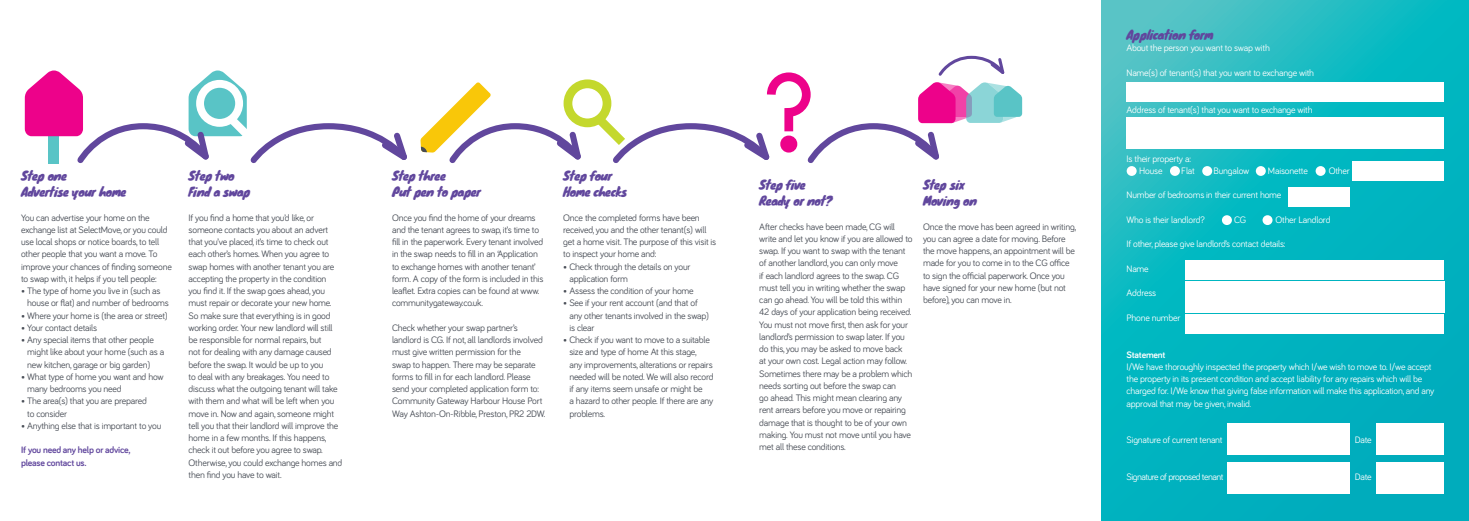
<style>
.page{position:relative;width:1469px;height:521px;background:#fff}
.page>*{position:absolute;margin:0;border:0;box-sizing:border-box;transform-origin:0 0}
.t1{font:12.25px "Knewave";letter-spacing:-.04em;color:#61479d}
.t2{font:9.62px/12.2px "Bariol";letter-spacing:-.02em;color:#464b54}
.t3{font:9.62px/12.2px "Bariol";letter-spacing:-.02em;color:#fff}
.t4{font:700 9.62px/12.2px "Bariol";letter-spacing:-.02em;color:#61479d}
.t5{font:9.62px "Bariol";letter-spacing:-.05em;color:#fff}
.t6{font:700 9.62px "Bariol";letter-spacing:-.02em;color:#fff}
</style>
<div class="page">
<svg style="left:1101px;top:0;width:367px;height:521px;background:#10b7c1"></svg>
<div style="left:1126px;top:82px;width:317px;height:20px;background:#fff"></div>
<div style="left:1126px;top:117px;width:317px;height:32px;background:#fff"></div>
<div style="left:1352px;top:161px;width:91px;height:19px;background:#fff"></div>
<div style="left:1126px;top:166px;width:10px;height:10px;background:#fff;border-radius:50%"></div>
<div style="left:1169px;top:166px;width:10px;height:10px;background:#fff;border-radius:50%"></div>
<div style="left:1202px;top:166px;width:10px;height:10px;background:#fff;border-radius:50%"></div>
<div style="left:1255px;top:166px;width:10px;height:10px;background:#fff;border-radius:50%"></div>
<div style="left:1315px;top:166px;width:10px;height:10px;background:#fff;border-radius:50%"></div>
<div style="left:1288px;top:187px;width:61px;height:20px;background:#fff"></div>
<div style="left:1184px;top:260px;width:259px;height:19px;background:#fff"></div>
<div style="left:1184px;top:314px;width:259px;height:20px;background:#fff"></div>
<div style="left:1184px;top:281px;width:259px;height:31px;background:#fff"></div>
<div style="left:1226px;top:423px;width:123px;height:31px;background:#fff"></div>
<div style="left:1226px;top:462px;width:123px;height:31px;background:#fff"></div>
<div style="left:1375px;top:423px;width:68px;height:31px;background:#fff"></div>
<div style="left:1375px;top:462px;width:68px;height:31px;background:#fff"></div>
<div style="left:1221px;top:215px;width:10px;height:10px;background:#fff;border-radius:50%"></div>
<div style="left:1262px;top:215px;width:10px;height:10px;background:#fff;border-radius:50%"></div>
<svg style="left:25px;top:55px;width:997px;height:109px"></svg>
<div style="left:780px;top:136px;width:17px;height:17px;border:9px solid #ed028a;border-radius:50%"></div>
<p class="t1" style="left:21px;top:166px;width:47px">Step one</p>
<p class="t1" style="left:21px;top:182px;width:107px">Advertise your home</p>
<p class="t2" style="left:21px;top:211px;width:152px">You can advertise your home on the exchange list at SelectMove, or you could use local shops or notice boards, to tell other people that you want a move. To improve your chances of finding someone to swap with, it helps if you tell people:</p>
<p class="t2" style="left:27px;top:284px;width:143px;text-indent:-6px">• The type of home you live in (such as house or flat) and number of bedrooms</p>
<p class="t2" style="left:21px;top:309px;width:148px">• Where your home is (the area or street)</p>
<p class="t2" style="left:21px;top:321px;width:78px">• Your contact details</p>
<p class="t2" style="left:27px;top:333px;width:138px;text-indent:-6px">• Any special items that other people might like about your home (such as a new kitchen, garage or big garden)</p>
<p class="t2" style="left:27px;top:370px;width:138px;text-indent:-6px">• What type of home you want and how many bedrooms you need</p>
<p class="t2" style="left:27px;top:394px;width:121px;text-indent:-6px">• The area(s) that you are prepared to consider</p>
<p class="t2" style="left:21px;top:419px;width:142px">• Anything else that is important to you</p>
<p class="t4" style="left:21px;top:444px;width:111px">If you need any help or advice, please contact us.</p>
<p class="t1" style="left:189px;top:166px;width:48px">Step two</p>
<p class="t1" style="left:189px;top:182px;width:63px">Find a swap</p>
<p class="t2" style="left:189px;top:211px;width:155px">If you find a home that you’d like, or someone contacts you about an advert that you’ve placed, it’s time to check out each other’s homes. When you agree to swap homes with another tenant you are accepting the property in the condition<br>you find it. If the swap goes ahead, you must repair or decorate your new home.<br>So make sure that everything is in good working order. Your new landlord will still be responsible for normal repairs, but<br>not for dealing with any damage caused before the swap. It would be up to you<br>to deal with any breakages. You need to discuss what the outgoing tenant will take with them and what will be left when you move in. Now and again, someone might tell you that their landlord will improve the home in a few months. If this happens, check it out before you agree to swap.<br>Otherwise, you could exchange homes and then find you have to wait.</p>
<p class="t1" style="left:392px;top:166px;width:55px">Step three</p>
<p class="t1" style="left:392px;top:182px;width:90px">Put pen to paper</p>
<p class="t2" style="left:392px;top:211px;width:153px">Once you find the home of your dreams and the tenant agrees to swap, it’s time to fill in the paperwork. Every tenant involved in the swap needs to fill in an ‘Application to exchange homes with another tenant’ form. A copy of the form is included in this leaflet. Extra copies can be found at www. communitygateway.co.uk.</p>
<p class="t2" style="left:392px;top:321px;width:155px">Check whether your swap partner’s landlord is CG. If not, all landlords involved must give written permission for the<br>swap to happen. There may be separate forms to fill in for each landlord. Please send your completed application form to:<br>Community Gateway Harbour House Port Way Ashton-On-Ribble, Preston, PR2 2DW.</p>
<p class="t1" style="left:563px;top:166px;width:51px">Step four</p>
<p class="t1" style="left:563px;top:182px;width:65px">Home checks</p>
<p class="t2" style="left:563px;top:211px;width:155px">Once the completed forms have been received, you and the other tenant(s) will get a home visit. The purpose of this visit is to inspect your home and:</p>
<p class="t2" style="left:569px;top:260px;width:123px;text-indent:-6px">• Check through the details on your application form</p>
<p class="t2" style="left:563px;top:284px;width:132px">• Assess the condition of your home</p>
<p class="t2" style="left:569px;top:296px;width:141px;text-indent:-6px">• See if your rent account (and that of any other tenants involved in the swap) is clear</p>
<p class="t2" style="left:569px;top:333px;width:146px;text-indent:-6px">• Check if you want to move to a suitable size and type of home At this stage,<br>any improvements, alterations or repairs needed will be noted. We will also record if any items seem unsafe or might be<br>a hazard to other people. If there are any problems.</p>
<p class="t1" style="left:759px;top:175px;width:48px">Step five</p>
<p class="t1" style="left:759px;top:191px;width:74px">Ready or not?</p>
<p class="t2" style="left:759px;top:220px;width:155px">After checks have been made, CG will write and let you know if you are allowed to swap. If you want to swap with the tenant of another landlord, you can only move<br>if each landlord agrees to the swap. CG must tell you in writing whether the swap can go ahead. You will be told this within 42 days of your application being received.<br>You must not move first, then ask for your landlord’s permission to swap later. If you do this, you may be asked to move back<br>at your own cost. Legal action may follow.<br>Sometimes there may be a problem which needs sorting out before the swap can<br>go ahead. This might mean clearing any rent arrears before you move or repairing damage that is thought to be of your own making. You must not move until you have met all these conditions.</p>
<p class="t1" style="left:923px;top:175px;width:43px">Step six</p>
<p class="t1" style="left:923px;top:191px;width:55px">Moving on</p>
<p class="t2" style="left:923px;top:220px;width:155px">Once the move has been agreed in writing, you can agree a date for moving. Before the move happens, an appointment will be made for you to come in to the CG office to sign the official paperwork. Once you have signed for your new home (but not before), you can move in.</p>
<p class="t1" style="left:1126px;top:25px;width:89px">Application form</p>
<p class="t3" style="left:1126px;top:42px;width:145px">About the person you want to swap with</p>
<p class="t3" style="left:1126px;top:66px;width:189px">Name(s) of tenant(s) that you want to exchange with</p>
<p class="t3" style="left:1126px;top:103px;width:187px">Address of tenant(s) that you want to exchange with</p>
<p class="t3" style="left:1126px;top:152px;width:66px">Is their property a:</p>
<p class="t3" style="left:1139px;top:164px;width:25px">House</p>
<p class="t3" style="left:1181px;top:164px;width:15px">Flat</p>
<p class="t3" style="left:1213px;top:164px;width:37px">Bungalow</p>
<p class="t3" style="left:1267px;top:164px;width:41px">Maisonette</p>
<p class="t3" style="left:1328px;top:164px;width:23px">Other</p>
<p class="t3" style="left:1126px;top:189px;width:156px">Number of bedrooms in their current home</p>
<p class="t3" style="left:1126px;top:213px;width:80px">Who is their landlord?</p>
<p class="t3" style="left:1234px;top:213px;width:14px">CG</p>
<p class="t3" style="left:1275px;top:213px;width:56px">Other Landlord</p>
<p class="t3" style="left:1126px;top:238px;width:160px">If other, please give landlord’s contact details:</p>
<p class="t3" style="left:1126px;top:262px;width:24px">Name</p>
<p class="t3" style="left:1126px;top:287px;width:31px">Address</p>
<p class="t3" style="left:1126px;top:311px;width:55px">Phone number</p>
<p class="t6" style="left:1126px;top:348px;width:40px">Statement</p>
<p class="t3" style="left:1126px;top:360px;width:309px">I/We have thoroughly inspected the property which I/we wish to move to. I/we accept the property in its present condition and accept liability for any repairs which will be charged for. I/We know that giving false information will make this application, and any approval that may be given, invalid.</p>
<p class="t3" style="left:1126px;top:434px;width:98px">Signature of current tenant</p>
<p class="t3" style="left:1354px;top:434px;width:18px">Date</p>
<p class="t5" style="left:1126px;top:470px;width:98px">Signature of proposed tenant</p>
<p class="t3" style="left:1354px;top:470px;width:18px">Date</p>
</div>
